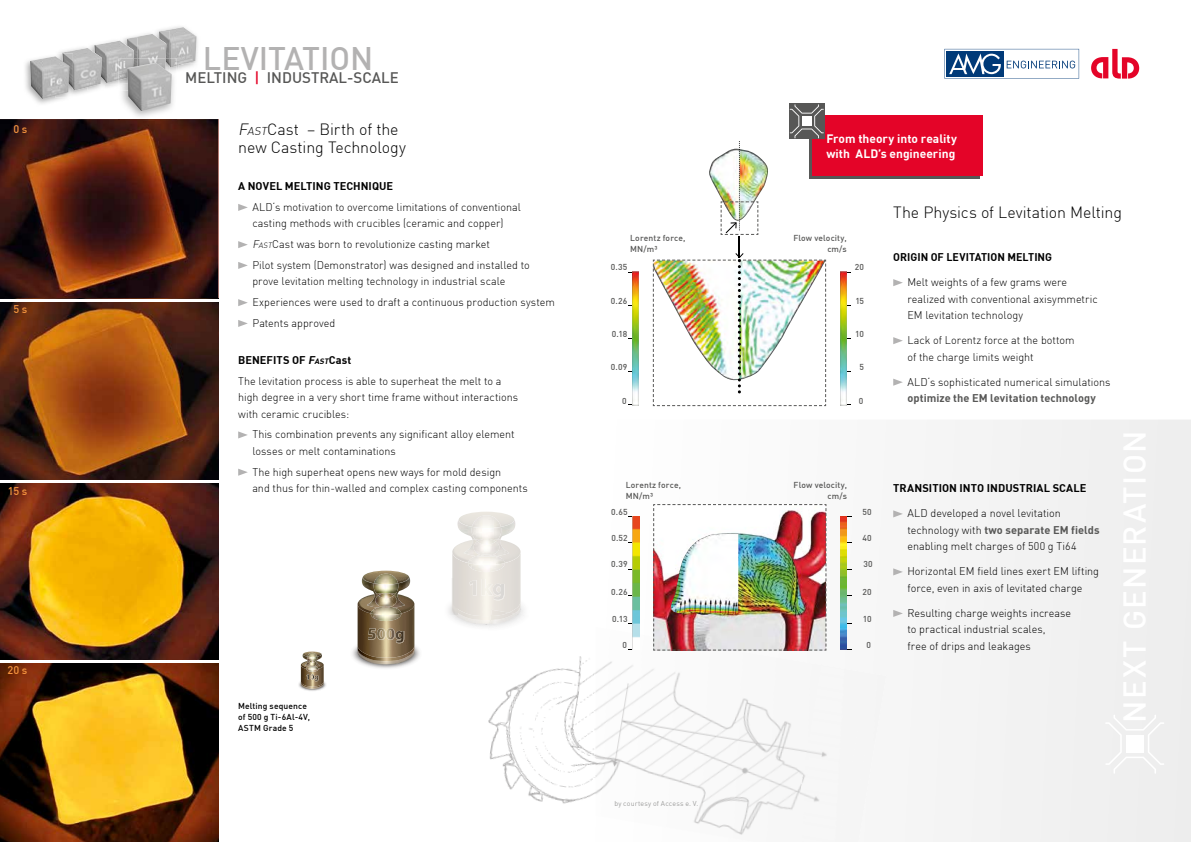
<style>
.page{position:relative;width:1191px;height:842px;background:#fff}
.page>*{position:absolute;margin:0;border:0;box-sizing:border-box;transform-origin:0 0}
.t1{font:500 32px "DIN Offc";color:#b3b2b2}
.t2{font:16px/18px "DIN Light";letter-spacing:-.005em;color:#000}
.t3{font:500 15px "DIN Offc";color:#575756}
.t4{font:700 12px/15px "DIN Offc";color:#fff}
.t5{font:11px/16.5px "DIN Light";color:#000}
.t6{font:11px "DIN Bold";letter-spacing:.005em;color:#000}
.t7{font:11px "DIN Bold";letter-spacing:.005em;color:#575756}
.t8{font:500 11px "DIN";color:#f4943f}
.t9{font:500 8.5px/11px "DIN";letter-spacing:.015em;color:#575756}
.t10{font:500 8.5px/11px "DIN";letter-spacing:.015em;color:#000}
.t11{font:7px "DIN Offc";letter-spacing:.025em;color:#9d9d9c}
.s1{color:#e40428}
.s2{font-style:italic}
.s3{font-style:italic;font-size:11.2px}
.s4{font-style:italic;font-size:7.7px}
.s5{font-family:"DIN Light";color:#000}
</style>
<div class="page">
<img style="left:488px;top:656px;width:107px;height:148px">
<img style="left:0;top:119px;width:218px;height:180px">
<svg style="left:238px;top:204px;width:10px;height:7px"></svg>
<svg style="left:238px;top:241px;width:10px;height:7px"></svg>
<svg style="left:238px;top:262px;width:10px;height:7px"></svg>
<svg style="left:238px;top:299px;width:10px;height:7px"></svg>
<svg style="left:238px;top:320px;width:10px;height:7px"></svg>
<svg style="left:238px;top:431px;width:10px;height:7px"></svg>
<svg style="left:238px;top:469px;width:10px;height:7px"></svg>
<svg style="left:0;top:483px;width:218px;height:177px;background:#a0690e"></svg>
<svg style="left:0;top:302px;width:218px;height:178px;background:#7a3c12"></svg>
<svg style="left:0;top:663px;width:218px;height:179px;background:#926414"></svg>
<img style="left:459px;top:512px;width:55px;height:7px">
<img style="left:452px;top:563px;width:48px;height:16px">
<img style="left:505px;top:542px;width:15px;height:21px">
<img style="left:452px;top:542px;width:16px;height:21px">
<img style="left:457px;top:522px;width:14px;height:15px">
<img style="left:458px;top:519px;width:13px;height:8px">
<img style="left:463px;top:540px;width:46px;height:16px">
<img style="left:471px;top:515px;width:30px;height:23px">
<img style="left:473px;top:542px;width:26px;height:13px">
<svg style="left:472px;top:519px;width:43px;height:23px"></svg>
<img style="left:477px;top:539px;width:19px;height:6px">
<img style="left:468px;top:565px;width:37px;height:7px">
<img style="left:468px;top:556px;width:37px;height:9px">
<img style="left:476px;top:555px;width:21px;height:2px">
<svg style="left:480px;top:554px;width:12px;height:2px"></svg>
<svg style="left:451px;top:579px;width:73px;height:48px;background:#e9e6e1"></svg>
<svg style="left:298px;top:651px;width:28px;height:40px"></svg>
<img style="left:362px;top:577px;width:48px;height:14px">
<img style="left:374px;top:584px;width:24px;height:7px">
<svg style="left:363px;top:571px;width:47px;height:13px"></svg>
<svg style="left:352px;top:591px;width:68px;height:77px"></svg>
<div style="left:628px;top:420px;width:563px;height:422px;background:#f3f3f3"></div>
<img style="left:595px;top:627px;width:227px;height:215px">
<div style="left:792px;top:665px;width:94px;height:177px;background:#f6f6f6"></div>
<svg style="left:944px;top:49px;width:135px;height:30px"></svg>
<svg style="left:1091px;top:49px;width:48px;height:30px"></svg>
<svg style="left:893px;top:279px;width:10px;height:7px"></svg>
<svg style="left:893px;top:337px;width:10px;height:7px"></svg>
<svg style="left:893px;top:379px;width:10px;height:7px"></svg>
<svg style="left:893px;top:510px;width:10px;height:7px"></svg>
<svg style="left:893px;top:568px;width:10px;height:7px"></svg>
<svg style="left:893px;top:610px;width:10px;height:7px"></svg>
<div style="left:809px;top:138px;width:170px;height:41px;background:#575756"></div>
<div style="left:812px;top:115px;width:170px;height:61px;background:#e40428"></div>
<div style="left:789px;top:103px;width:35px;height:36px;background:#575756"></div>
<img style="left:632px;top:272px;width:7px;height:133px">
<img style="left:840px;top:272px;width:6px;height:133px">
<img style="left:653px;top:104px;width:173px;height:302px">
<svg style="left:1105px;top:715px;width:59px;height:59px"></svg>
<div style="left:1126px;top:735px;width:17px;height:17px;background:#fff"></div>
<img style="left:653px;top:504px;width:173px;height:147px">
<img style="left:671px;top:533px;width:67px;height:82px">
<img style="left:633px;top:516px;width:6px;height:134px">
<img style="left:840px;top:516px;width:7px;height:134px">
<img style="left:158px;top:26px;width:40px;height:36px">
<img style="left:161px;top:27px;width:35px;height:37px">
<img style="left:159px;top:31px;width:11px;height:28px">
<img style="left:132px;top:34px;width:34px;height:25px">
<svg style="left:120px;top:38px;width:7px;height:3px"></svg>
<svg style="left:105px;top:83px;width:13px;height:4px"></svg>
<img style="left:127px;top:38px;width:10px;height:21px">
<img style="left:95px;top:41px;width:39px;height:42px">
<img style="left:87px;top:45px;width:18px;height:43px">
<img style="left:94px;top:45px;width:11px;height:36px">
<img style="left:62px;top:48px;width:40px;height:43px">
<img style="left:186px;top:64px;width:8px;height:4px">
<img style="left:25px;top:60px;width:36px;height:44px">
<img style="left:55px;top:53px;width:18px;height:43px">
<img style="left:62px;top:53px;width:11px;height:35px">
<img style="left:30px;top:56px;width:40px;height:43px">
<img style="left:118px;top:75px;width:59px;height:45px">
<svg style="left:166px;top:59px;width:20px;height:13px"></svg>
<img style="left:137px;top:59px;width:29px;height:4px">
<img style="left:118px;top:80px;width:9px;height:11px">
<img style="left:120px;top:80px;width:7px;height:4px">
<img style="left:133px;top:59px;width:4px;height:4px">
<img style="left:118px;top:59px;width:15px;height:21px">
<img style="left:127px;top:63px;width:45px;height:48px">
<img style="left:448px;top:579px;width:10px;height:36px">
<p class="t8" style="left:13px;top:122px;width:15px">0 s</p>
<p class="t8" style="left:13px;top:302px;width:15px">5 s</p>
<p class="t8" style="left:8px;top:484px;width:21px">15 s</p>
<p class="t8" style="left:7px;top:663px;width:21px">20 s</p>
<h1 class="t1" style="left:203px;top:38px;width:172px">LEVITATION</h1>
<h3 class="t3" style="left:185px;top:68px;width:215px">MELTING <span class="s1">|</span> INDUSTRAL-SCALE</h3>
<h2 class="t2" style="left:238px;top:120px;width:169px"><span class="s2">F</span><span class="s3">AST</span>Cast – Birth of the new Casting Technology</h2>
<p class="t6" style="left:238px;top:179px;width:156px">A NOVEL MELTING TECHNIQUE</p>
<p class="t5" style="left:252px;top:199px;width:270px">ALD‘s motivation to overcome limitations of conventional casting methods with crucibles (ceramic and copper)</p>
<p class="t5" style="left:252px;top:234px;width:279px;line-height:20.8px"><span class="s2">F</span><span class="s4">AST</span>Cast was born to revolutionize casting market<br>Pilot system (Demonstrator) was designed and installed to</p>
<p class="t5" style="left:252px;top:271px;width:304px;line-height:20.8px">prove levitation melting technology in industrial scale<br>Experiences were used to draft a continuous production system<br>Patents approved</p>
<p class="t6" style="left:238px;top:353px;width:115px">BENEFITS OF <span class="s2">F</span><span class="s4">AST</span>Cast</p>
<p class="t5" style="left:238px;top:372px;width:281px">The levitation process is able to superheat the melt to a high degree in a very short time frame without interactions with ceramic crucibles:</p>
<p class="t5" style="left:252px;top:426px;width:264px">This combination prevents any significant alloy element losses or melt contaminations</p>
<p class="t5" style="left:252px;top:463px;width:277px">The high superheat opens new ways for mold design<br>and thus for thin-walled and complex casting components</p>
<p class="t10" style="left:238px;top:700px;width:73px">Melting sequence of 500 g Ti-6Al-4V,<br>ASTM Grade 5</p>
<p class="t4" style="left:826px;top:130px;width:132px">From theory into reality with ALD’s engineering</p>
<p class="t9" style="left:630px;top:232px;width:57px">Lorentz force,<br>MN/m³</p>
<p class="t9" style="left:793px;top:232px;width:55px;text-align:right">Flow velocity, cm/s</p>
<p class="t9" style="left:611px;top:261px;width:18px">0.35</p>
<p class="t9" style="left:611px;top:295px;width:18px">0.26</p>
<p class="t9" style="left:612px;top:328px;width:17px">0.18</p>
<p class="t9" style="left:611px;top:361px;width:18px">0.09</p>
<p class="t9" style="left:622px;top:395px;width:6px">0</p>
<p class="t9" style="left:855px;top:261px;width:11px">20</p>
<p class="t9" style="left:855px;top:295px;width:10px">15</p>
<p class="t9" style="left:855px;top:328px;width:10px">10</p>
<p class="t9" style="left:859px;top:361px;width:6px">5</p>
<p class="t9" style="left:858px;top:395px;width:6px">0</p>
<h2 class="t2" style="left:893px;top:203px;width:230px">The Physics of Levitation Melting</h2>
<p class="t6" style="left:893px;top:250px;width:160px">ORIGIN OF LEVITATION MELTING</p>
<p class="t5" style="left:907px;top:274px;width:192px">Melt weights of a few grams were realized with conventional axisymmetric<br>EM levitation technology</p>
<p class="t5" style="left:907px;top:332px;width:169px">Lack of Lorentz force at the bottom of the charge limits weight</p>
<p class="t5" style="left:907px;top:373px;width:205px">ALD‘s sophisticated numerical simulations</p>
<p class="t7" style="left:907px;top:391px;width:190px">optimize the EM levitation technology</p>
<p class="t9" style="left:626px;top:479px;width:57px">Lorentz force,<br>MN/m³</p>
<p class="t9" style="left:611px;top:506px;width:18px">0.65</p>
<p class="t9" style="left:611px;top:532px;width:18px">0.52</p>
<p class="t9" style="left:611px;top:558px;width:18px">0.39</p>
<p class="t9" style="left:611px;top:586px;width:18px">0.26</p>
<p class="t9" style="left:612px;top:613px;width:17px">0.13</p>
<p class="t9" style="left:622px;top:639px;width:6px">0</p>
<p class="t9" style="left:793px;top:479px;width:55px;text-align:right">Flow velocity, cm/s</p>
<p class="t9" style="left:862px;top:506px;width:11px">50</p>
<p class="t9" style="left:862px;top:532px;width:11px">40</p>
<p class="t9" style="left:863px;top:558px;width:11px">30</p>
<p class="t9" style="left:862px;top:586px;width:11px">20</p>
<p class="t9" style="left:863px;top:613px;width:10px">10</p>
<p class="t9" style="left:866px;top:639px;width:6px">0</p>
<p class="t6" style="left:893px;top:481px;width:195px">TRANSITION INTO INDUSTRIAL SCALE</p>
<p class="t5" style="left:907px;top:505px;width:155px">ALD developed a novel levitation</p>
<p class="t7" style="left:907px;top:523px;width:194px"><span class="s5">technology with</span> two separate EM fields</p>
<p class="t5" style="left:907px;top:538px;width:171px">enabling melt charges of 500 g Ti64</p>
<p class="t5" style="left:907px;top:563px;width:193px">Horizontal EM field lines exert EM lifting force, even in axis of levitated charge</p>
<p class="t5" style="left:907px;top:605px;width:165px">Resulting charge weights increase to practical industrial scales,<br>free of drips and leakages</p>
<p class="t11" style="left:614px;top:799px;width:85px">by courtesy of Access e. V.</p>
</div>
